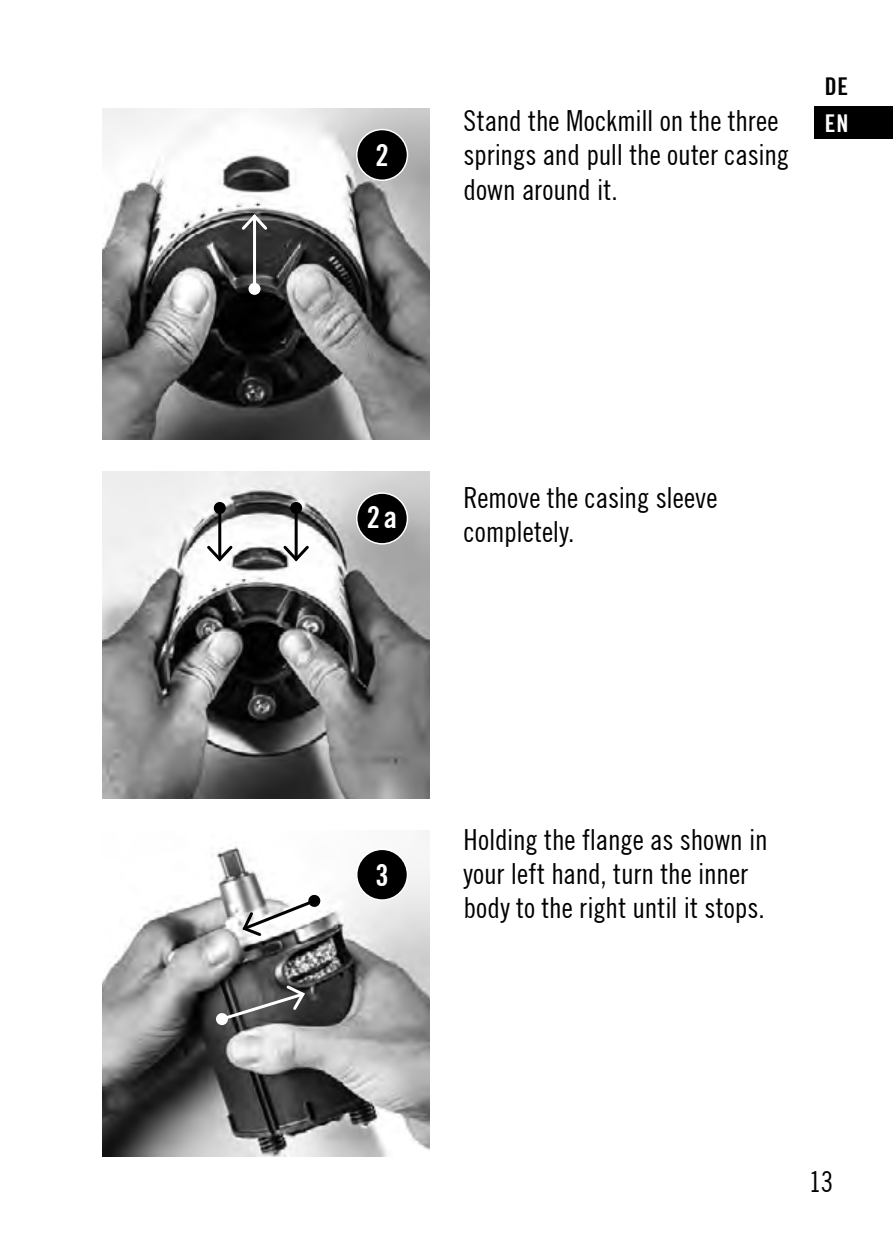
<style>
.page{position:relative;width:893px;height:1259px;background:#fff}
.page>*{position:absolute;margin:0;border:0;box-sizing:border-box;transform-origin:0 0}
.t1{font:30px "Trade Gothic Bold Cond Twenty";color:#fff}
.t2{font:28.5px/34.2px "Trade Gothic Cond Eighteen";letter-spacing:-.005em;color:#000}
.t3{font:24px "Trade Gothic Bold Cond Twenty";color:#000}
.t4{font:24px "Trade Gothic Bold Cond Twenty";color:#fff}
</style>
<div class="page">
<img style="left:102px;top:472px;width:327px;height:326px">
<img style="left:102px;top:830px;width:327px;height:327px">
<div style="left:357px;top:849px;width:50px;height:51px;background:#000;border-radius:50%"></div>
<div style="left:356px;top:848px;width:52px;height:53px;border:2px solid #fff;border-radius:50%"></div>
<svg style="left:216px;top:1012px;width:12px;height:13px"></svg>
<svg style="left:218px;top:983px;width:89px;height:40px;background:#606060"></svg>
<svg style="left:240px;top:897px;width:78px;height:41px"></svg>
<svg style="left:308px;top:894px;width:13px;height:13px"></svg>
<img style="left:102px;top:109px;width:327px;height:331px">
<hr style="left:253px;top:216px;width:3px;height:73px;background:#fff">
<div style="left:249px;top:283px;width:12px;height:12px;background:#fff;border-radius:50%"></div>
<svg style="left:239px;top:212px;width:31px;height:20px"></svg>
<div style="left:357px;top:129px;width:50px;height:51px;background:#000;border-radius:50%"></div>
<div style="left:356px;top:129px;width:52px;height:52px;border:2px solid #fff;border-radius:50%"></div>
<hr style="left:218px;top:508px;width:3px;height:51px;background:#000">
<svg style="left:204px;top:543px;width:31px;height:21px"></svg>
<div style="left:214px;top:502px;width:12px;height:12px;background:#000;border-radius:50%"></div>
<hr style="left:295px;top:508px;width:3px;height:51px;background:#000">
<svg style="left:281px;top:543px;width:31px;height:21px"></svg>
<div style="left:290px;top:502px;width:12px;height:12px;background:#000;border-radius:50%"></div>
<div style="left:357px;top:493px;width:50px;height:51px;background:#000;border-radius:50%"></div>
<div style="left:356px;top:492px;width:52px;height:52px;border:2px solid #fff;border-radius:50%"></div>
<div style="left:814px;top:106px;width:79px;height:33px;background:#000"></div>
<p class="t1" style="left:375px;top:137px;width:15px">2</p>
<p class="t2" style="left:463px;top:104px;width:327px">Stand the Mockmill on the three springs and pull the outer casing down around it.</p>
<p class="t3" style="left:825px;top:72px;width:25px">DE</p>
<p class="t4" style="left:825px;top:108px;width:25px">EN</p>
<p class="t1" style="left:367px;top:499px;width:32px">2a</p>
<p class="t2" style="left:463px;top:480px;width:255px">Remove the casing sleeve completely.</p>
<p class="t1" style="left:375px;top:856px;width:15px">3</p>
<p class="t2" style="left:463px;top:822px;width:306px">Holding the flange as shown in your left hand, turn the inner body to the right until it stops.</p>
<p class="t2" style="left:809px;top:1164px;width:26px">13</p>
</div>
